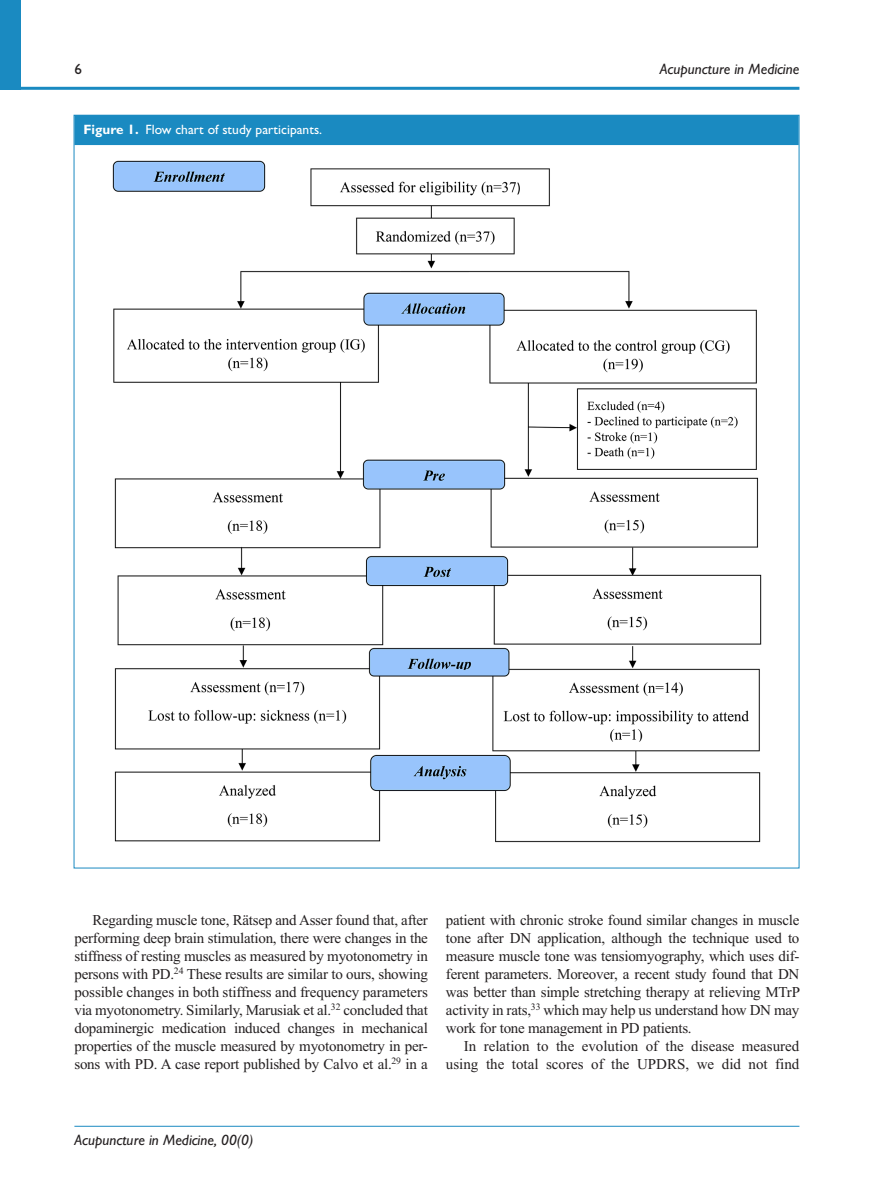
<style>
.page{position:relative;width:893px;height:1191px;background:#fff}
.page>*{position:absolute;margin:0;border:0;box-sizing:border-box;transform-origin:0 0}
.t1{font:15px/18px "Times New Roman";letter-spacing:-.015em;color:#231f20;text-align:justify}
.t2{font:italic 500 15px "Gill Sans MT Pro";color:#231f20}
.t3{font:500 15px "Gill Sans MT Pro";color:#231f20}
.t4{font:500 13.5px "Gill Sans MT Pro";color:#fff}
.s1{font-weight:700}
</style>
<div class="page">
<hr style="left:0;top:87px;width:799px;height:3px;background:#1a8ac1">
<div style="left:0;top:0;width:21px;height:89px;background:#1a8ac1"></div>
<hr style="left:74px;top:1125px;width:725px;height:1px;background:#1a8ac1">
<div style="left:74px;top:115px;width:725px;height:30px;background:#1a8ac1"></div>
<img style="left:112px;top:160px;width:650px;height:683px">
<p class="t3" style="left:74px;top:60px;width:9px">6</p>
<p class="t2" style="left:660px;top:60px;width:141px">Acupuncture in Medicine</p>
<p class="t4" style="left:83px;top:121px;width:240px"><span class="s1">Figure 1.</span> Flow chart of study participants.</p>
<p class="t1" style="left:74px;top:911px;width:355px;text-indent:18px">Regarding muscle tone, Rätsep and Asser found that, after performing deep brain stimulation, there were changes in the stiffness of resting muscles as measured by myotonometry in persons with PD.<sup>24</sup> These results are similar to ours, showing possible changes in both stiffness and frequency parameters via myotonometry. Similarly, Marusiak et al.<sup>32</sup> concluded that dopaminergic medication induced changes in mechanical properties of the muscle measured by myotonometry in per&shy;sons with PD. A case report published by Calvo et al.<sup>29</sup> in a</p>
<p class="t1" style="left:446px;top:911px;width:356px">patient with chronic stroke found similar changes in muscle tone after DN application, although the technique used to measure muscle tone was tensiomyography, which uses dif&shy;ferent parameters. Moreover, a recent study found that DN was better than simple stretching therapy at relieving MTrP activity in rats,<sup>33</sup> which may help us understand how DN may work for tone management in PD patients.</p>
<p class="t1" style="left:446px;top:1037px;width:355px;text-align:right">In relation to the evolution of the disease measured using the total scores of the UPDRS, we did not find</p>
<p class="t2" style="left:74px;top:1130px;width:180px">Acupuncture in Medicine, 00(0)</p>
</div>
